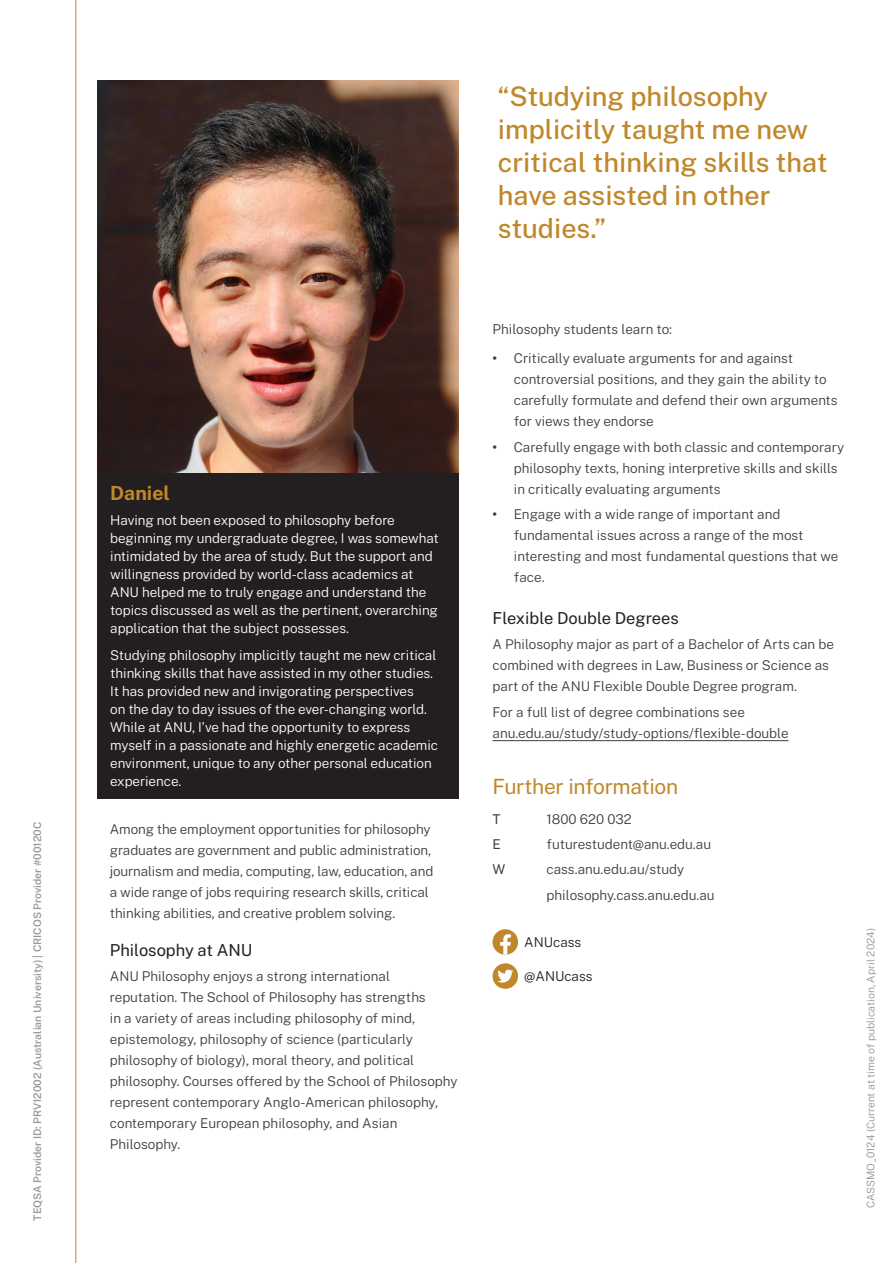
<style>
.page{position:relative;width:893px;height:1263px;background:#fff}
.page>*{position:absolute;margin:0;border:0;box-sizing:border-box;transform-origin:0 0}
.Body_Copy_10pt{font:500 27px/33px "Public Sans";color:#c0882b}
.More_information{font:21px "Public Sans";letter-spacing:-.015em;color:#c0882b}
._11_14_Regular__Area__WHITE{font:700 19.5px "Public Sans";color:#c0882b}
._11_14_Regular__Area__BLACK__subheading{font:16.5px "Public Sans";color:#231f20}
.Bodycopy_9_14{font:300 13.5px/21px "Public Sans";color:#3e3e3f}
.Bodycopy_9_12__TIGHT{font:300 13.5px/18px "Public Sans";letter-spacing:-.005em;color:#fff}
.Bodycopy_9_14_tighter{font:300 13.5px/21px "Public Sans";letter-spacing:-.01em;color:#3e3e3f}
.Socials_listing{font:300 13.5px "Public Sans";letter-spacing:-.005em;color:#231f20}
.Bodycopy_9_14_tighter-2{font:13.5px "Public Sans";color:#3e3e3f}
.t1{font:600 10.5px "Public Sans";color:#6c6d70}
.CRICOS{font:300 10.5px "Public Sans";color:#939598}
.s1{font-weight:700}
</style>
<div class="page">
<hr style="left:75px;top:0;width:1px;height:1263px;background:#c0882b">
<hr style="left:493px;top:740px;width:295px;height:1px;background:#3e3e3f">
<svg style="left:493px;top:929px;width:25px;height:26px"></svg>
<svg style="left:493px;top:963px;width:25px;height:26px"></svg>
<div style="left:97px;top:80px;width:362px;height:719px;background:#231f20"></div>
<img style="left:97px;top:80px;width:362px;height:393px">
<p class="t1" style="left:30px;top:1221px;width:400px;rotate:-90deg">TEQSA Provider ID: PRV12002 (Australian University) | CRICOS Provider #00120C</p>
<p class="_11_14_Regular__Area__WHITE" style="left:110px;top:479px;width:61px">Daniel</p>
<p class="Bodycopy_9_12__TIGHT" style="left:110px;top:511px;width:330px">Having not been exposed to philosophy before beginning my undergraduate degree, I was somewhat intimidated by the area of study. But the support and willingness provided by world-class academics at ANU helped me to truly engage and understand the topics discussed as well as the pertinent, overarching application that the subject possesses.</p>
<p class="Bodycopy_9_12__TIGHT" style="left:110px;top:645px;width:329px">Studying philosophy implicitly taught me new critical thinking skills that have assisted in my other studies.<br>It has provided new and invigorating perspectives<br>on the day to day issues of the ever-changing world.<br>While at ANU, I’ve had the opportunity to express myself in a passionate and highly energetic academic environment, unique to any other personal education experience.</p>
<p class="Bodycopy_9_14_tighter" style="left:110px;top:818px;width:325px">Among the employment opportunities for philosophy graduates are government and public administration, journalism and media, computing, law, education, and a wide range of jobs requiring research skills, critical thinking abilities, and creative problem solving.</p>
<p class="_11_14_Regular__Area__BLACK__subheading" style="left:110px;top:938px;width:144px">Philosophy at ANU</p>
<p class="Bodycopy_9_14" style="left:110px;top:965px;width:349px">ANU Philosophy enjoys a strong international reputation. The School of Philosophy has strengths<br>in a variety of areas including philosophy of mind, epistemology, philosophy of science (particularly philosophy of biology), moral theory, and political philosophy. Courses offered by the School of Philosophy represent contemporary Anglo-American philosophy, contemporary European philosophy, and Asian Philosophy.</p>
<p class="Body_Copy_10pt" style="left:498px;top:78px;width:331px">“Studying philosophy implicitly taught me new critical thinking skills that have assisted in other studies.”</p>
<p class="Bodycopy_9_14" style="left:493px;top:318px;width:181px">Philosophy students learn to:</p>
<p class="Bodycopy_9_14" style="left:514px;top:347px;width:325px;text-indent:-21px"><span class="s1">•</span> Critically evaluate arguments for and against controversial positions, and they gain the ability to carefully formulate and defend their own arguments for views they endorse</p>
<p class="Bodycopy_9_14" style="left:514px;top:435px;width:332px;text-indent:-21px"><span class="s1">•</span> Carefully engage with both classic and contemporary philosophy texts, honing interpretive skills and skills in critically evaluating arguments</p>
<p class="Bodycopy_9_14" style="left:514px;top:503px;width:326px;text-indent:-21px"><span class="s1">•</span> Engage with a wide range of important and fundamental issues across a range of the most interesting and most fundamental questions that we face.</p>
<p class="_11_14_Regular__Area__BLACK__subheading" style="left:493px;top:606px;width:188px">Flexible Double Degrees</p>
<p class="Bodycopy_9_14_tighter" style="left:493px;top:633px;width:343px">A Philosophy major as part of a Bachelor of Arts can be combined with degrees in Law, Business or Science as part of the ANU Flexible Double Degree program.</p>
<p class="Bodycopy_9_14_tighter" style="left:493px;top:700px;width:298px">For a full list of degree combinations see anu.edu.au/study/study-options/flexible-double</p>
<p class="More_information" style="left:493px;top:771px;width:187px">Further information</p>
<p class="Bodycopy_9_14_tighter-2" style="left:493px;top:809px;width:10px">T</p>
<p class="Bodycopy_9_14_tighter" style="left:547px;top:808px;width:87px">1800 620 032</p>
<p class="Bodycopy_9_14_tighter-2" style="left:493px;top:834px;width:10px">E</p>
<p class="Bodycopy_9_14_tighter" style="left:547px;top:833px;width:166px">futurestudent@anu.edu.au</p>
<p class="Bodycopy_9_14_tighter-2" style="left:493px;top:860px;width:14px">W</p>
<p class="Bodycopy_9_14_tighter" style="left:547px;top:858px;width:139px">cass.anu.edu.au/study</p>
<p class="Bodycopy_9_14_tighter" style="left:547px;top:883px;width:169px">philosophy.cass.anu.edu.au</p>
<p class="Socials_listing" style="left:524px;top:932px;width:59px">ANUcass</p>
<p class="Socials_listing" style="left:524px;top:967px;width:70px">@ANUcass</p>
<p class="CRICOS" style="left:863px;top:1208px;width:281px;rotate:-90deg">CASSMO_0124 (Current at time of publication, April 2024)</p>
</div>
